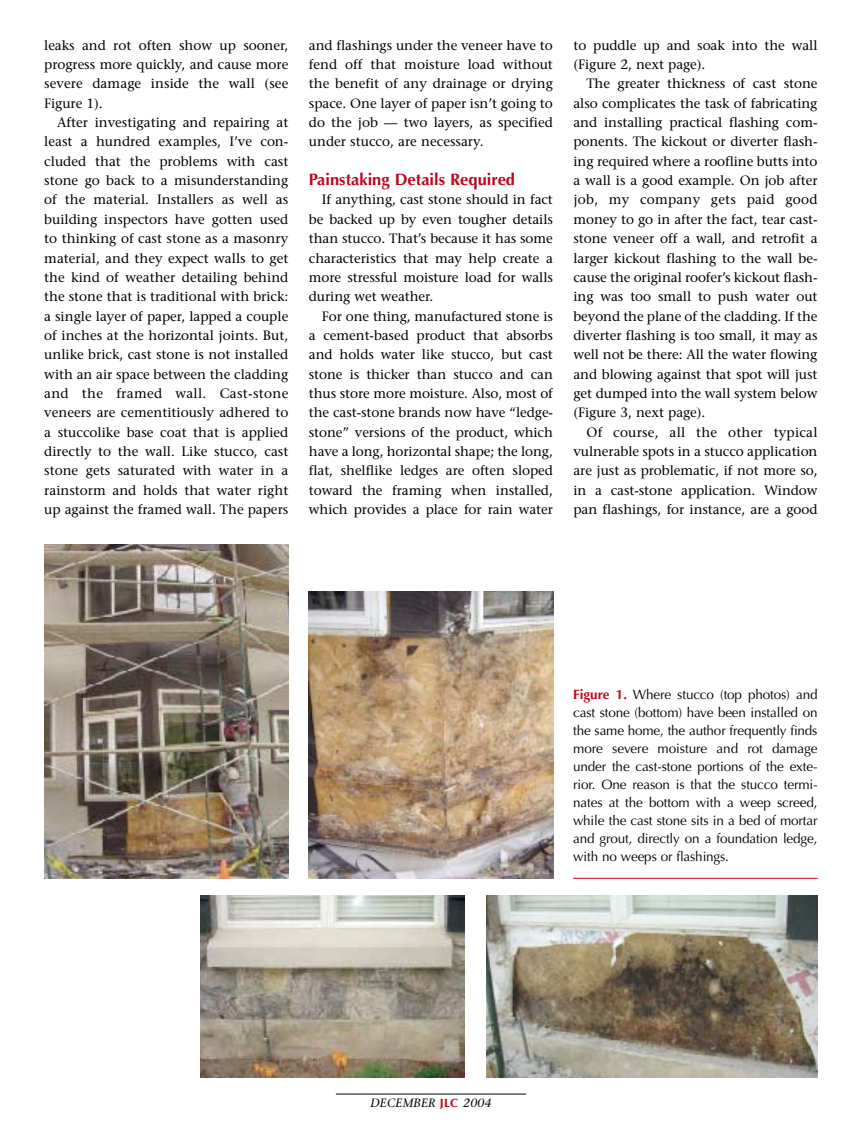
<style>
.page{position:relative;width:864px;height:1134px;background:#fff}
.page>*{position:absolute;margin:0;border:0;box-sizing:border-box;transform-origin:0 0}
.t1{font:700 16.5px "Optima";color:#be061b}
.t2{font:13.5px/19.4px "Stone Serif";letter-spacing:-.005em;color:#000;text-align:justify}
.t3{font:13.5px/18px "Optima";letter-spacing:-.01em;color:#000;text-align:justify}
.t4{font:italic 12px "Stone Serif";letter-spacing:.015em;color:#000}
.s1{font-weight:700;color:#be061b}
.s2{font-family:"Optima";font-weight:700;font-style:normal;color:#be061b}
</style>
<div class="page">
<hr style="left:573px;top:878px;width:245px;height:1px;background:#be061b">
<img style="left:44px;top:544px;width:245px;height:334px">
<hr style="left:336px;top:1094px;width:190px;height:1px;background:#000">
<img style="left:309px;top:592px;width:244px;height:286px">
<img style="left:487px;top:895px;width:331px;height:183px">
<img style="left:200px;top:895px;width:265px;height:183px">
<p class="t2" style="left:44px;top:37px;width:246px">leaks and rot often show up sooner, progress more quickly, and cause more severe damage inside the wall (see Figure 1).</p>
<p class="t2" style="left:44px;top:114px;width:246px;text-indent:13px">After investigating and repairing at least a hundred examples, I’ve con&shy;cluded that the problems with cast stone go back to a misunderstanding of the material. Installers as well as building inspectors have gotten used to thinking of cast stone as a masonry material, and they expect walls to get the kind of weather detailing behind the stone that is traditional with brick: a single layer of paper, lapped a couple of inches at the horizontal joints. But, unlike brick, cast stone is not installed with an air space between the cladding and the framed wall. Cast-stone veneers are cementitiously adhered to a stuccolike base coat that is applied directly to the wall. Like stucco, cast stone gets saturated with water in a rainstorm and holds that water right up against the framed wall. The papers</p>
<p class="t2" style="left:309px;top:37px;width:246px">and flashings under the veneer have to fend off that moisture load without the benefit of any drainage or drying space. One layer of paper isn’t going to do the job — two layers, as specified under stucco, are necessary.</p>
<p class="t1" style="left:309px;top:173px;width:208px">Painstaking Details Required</p>
<p class="t2" style="left:309px;top:192px;width:246px;text-indent:13px">If anything, cast stone should in fact be backed up by even tougher details than stucco. That’s because it has some characteristics that may help create a more stressful moisture load for walls during wet weather.</p>
<p class="t2" style="left:309px;top:308px;width:246px;text-indent:13px">For one thing, manufactured stone is a cement-based product that absorbs and holds water like stucco, but cast stone is thicker than stucco and can thus store more moisture. Also, most of the cast-stone brands now have “ledge&shy;stone” versions of the product, which have a long, horizontal shape; the long, flat, shelflike ledges are often sloped toward the framing when installed, which provides a place for rain water</p>
<p class="t2" style="left:573px;top:37px;width:246px">to puddle up and soak into the wall (Figure 2, next page).</p>
<p class="t2" style="left:573px;top:75px;width:246px;text-indent:13px">The greater thickness of cast stone also complicates the task of fabricating and installing practical flashing com&shy;ponents. The kickout or diverter flash&shy;ing required where a roofline butts into a wall is a good example. On job after job, my company gets paid good money to go in after the fact, tear cast&shy;stone veneer off a wall, and retrofit a larger kickout flashing to the wall be&shy;cause the original roofer’s kickout flash&shy;ing was too small to push water out beyond the plane of the cladding. If the diverter flashing is too small, it may as well not be there: All the water flowing and blowing against that spot will just get dumped into the wall system below (Figure 3, next page).</p>
<p class="t2" style="left:573px;top:424px;width:246px;text-indent:13px">Of course, all the other typical vulnerable spots in a stucco application are just as problematic, if not more so, in a cast-stone application. Window pan flashings, for instance, are a good</p>
<p class="t3" style="left:573px;top:686px;width:246px"><span class="s1">Figure 1.</span> Where stucco (top photos) and cast stone (bottom) have been installed on the same home, the author frequently finds more severe moisture and rot damage under the cast-stone portions of the exte&shy;rior. One reason is that the stucco termi&shy;nates at the bottom with a weep screed, while the cast stone sits in a bed of mortar and grout, directly on a foundation ledge, with no weeps or flashings.</p>
<p class="t4" style="left:370px;top:1099px;width:123px">DECEMBER <span class="s2">JLC</span> 2004</p>
</div>
